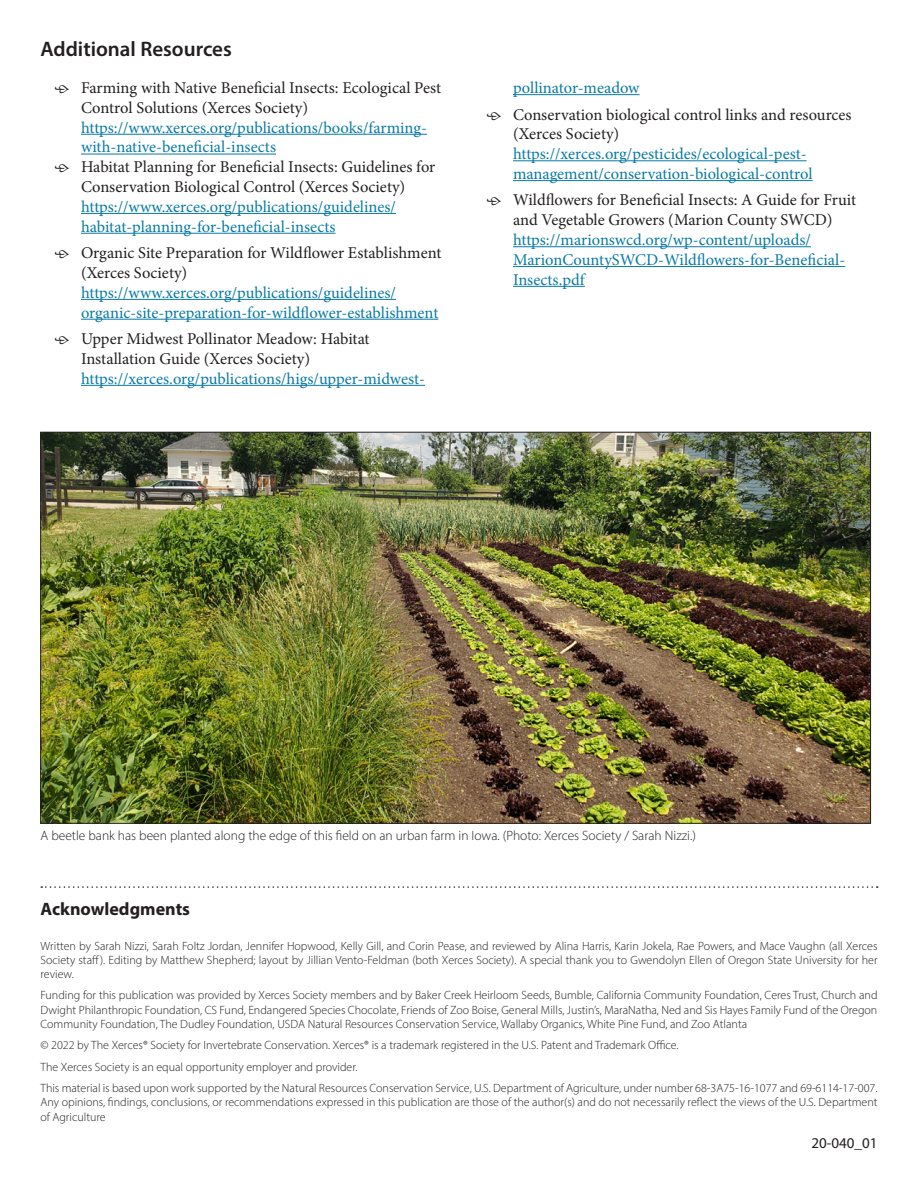
<style>
.page{position:relative;width:918px;height:1188px;background:#fff}
.page>*{position:absolute;margin:0;border:0;box-sizing:border-box;transform-origin:0 0}
.t1{font:600 21px "Myriad Pro";color:#231f20}
.t2{font:700 18px "Myriad Pro";color:#231f20}
.t3{font:16.5px/19.8px "Minion Pro";color:#097aa5}
.t4{font:16.5px/19.8px "Minion Pro";color:#231f20}
.t5{font:15px "Myriad Pro";color:#231f20}
.t6{font:300 13.5px "Myriad Pro";color:#231f20}
.t7{font:300 12px/14.4px "Myriad Pro";color:#231f20;text-align:justify}
</style>
<div class="page">
<svg style="left:41px;top:886px;width:837px;height:2px"></svg>
<hr style="left:81px;top:134px;width:346px;height:1px;background:#097aa5">
<hr style="left:81px;top:154px;width:195px;height:1px;background:#097aa5">
<hr style="left:81px;top:213px;width:315px;height:1px;background:#097aa5">
<hr style="left:81px;top:233px;width:255px;height:1px;background:#097aa5">
<hr style="left:81px;top:299px;width:315px;height:1px;background:#097aa5">
<hr style="left:81px;top:319px;width:357px;height:1px;background:#097aa5">
<hr style="left:81px;top:385px;width:344px;height:1px;background:#097aa5">
<hr style="left:513px;top:94px;width:127px;height:1px;background:#097aa5">
<hr style="left:513px;top:160px;width:294px;height:1px;background:#097aa5">
<hr style="left:513px;top:180px;width:300px;height:1px;background:#097aa5">
<hr style="left:513px;top:246px;width:298px;height:1px;background:#097aa5">
<hr style="left:513px;top:266px;width:332px;height:1px;background:#097aa5">
<hr style="left:513px;top:286px;width:72px;height:1px;background:#097aa5">
<img style="left:42px;top:434px;width:827px;height:388px">
<h1 class="t1" style="left:40px;top:36px;width:193px">Additional Resources</h1>
<h3 class="t4" style="left:81px;top:78px;width:362px;text-indent:-27px">ӧ Farming with Native Beneficial Insects: Ecological Pest<br>Control Solutions (Xerces Society)</h3>
<h3 class="t3" style="left:81px;top:118px;width:348px">https://www.xerces.org/publications/books/farming&shy;with-native-beneficial-insects</h3>
<h3 class="t4" style="left:54px;top:157px;width:383px;text-align:center">ӧ Habitat Planning for Beneficial Insects: Guidelines for<br>Conservation Biological Control (Xerces Society)</h3>
<h3 class="t3" style="left:81px;top:197px;width:317px">https://www.xerces.org/publications/guidelines/ habitat-planning-for-beneficial-insects</h3>
<h3 class="t4" style="left:81px;top:243px;width:362px;text-indent:-27px">ӧ Organic Site Preparation for Wildflower Establishment (Xerces Society)</h3>
<h3 class="t3" style="left:81px;top:283px;width:359px">https://www.xerces.org/publications/guidelines/ organic-site-preparation-for-wildflower-establishment</h3>
<h3 class="t4" style="left:81px;top:329px;width:290px;text-indent:-27px">ӧ Upper Midwest Pollinator Meadow: Habitat<br>Installation Guide (Xerces Society)</h3>
<h3 class="t3" style="left:81px;top:369px;width:346px">https://xerces.org/publications/higs/upper-midwest-</h3>
<h3 class="t3" style="left:513px;top:78px;width:128px">pollinator-meadow</h3>
<h3 class="t4" style="left:513px;top:104px;width:340px;text-indent:-27px">ӧ Conservation biological control links and resources (Xerces Society)</h3>
<h3 class="t3" style="left:513px;top:144px;width:301px">https://xerces.org/pesticides/ecological-pest&shy;management/conservation-biological-control</h3>
<h3 class="t4" style="left:486px;top:190px;width:372px;text-align:center">ӧ Wildflowers for Beneficial Insects: A Guide for Fruit and Vegetable Growers (Marion County SWCD)</h3>
<h3 class="t3" style="left:513px;top:230px;width:334px">https://marionswcd.org/wp-content/uploads/<br>MarionCountySWCD-Wildflowers-for-Beneficial-<br>Insects.pdf</h3>
<p class="t6" style="left:40px;top:828px;width:657px">A beetle bank has been planted along the edge of this field on an urban farm in Iowa. (Photo: Xerces Society / Sarah Nizzi.)</p>
<h2 class="t2" style="left:40px;top:897px;width:151px">Acknowledgments</h2>
<p class="t7" style="left:40px;top:938px;width:839px">Written by Sarah Nizzi, Sarah Foltz Jordan, Jennifer Hopwood, Kelly Gill, and Corin Pease, and reviewed by Alina Harris, Karin Jokela, Rae Powers, and Mace Vaughn (all Xerces Society staff). Editing by Matthew Shepherd; layout by Jillian Vento-Feldman (both Xerces Society). A special thank you to Gwendolyn Ellen of Oregon State University for her review.</p>
<p class="t7" style="left:40px;top:988px;width:839px">Funding for this publication was provided by Xerces Society members and by Baker Creek Heirloom Seeds, Bumble, California Community Foundation, Ceres Trust, Church and Dwight Philanthropic Foundation, CS Fund, Endangered Species Chocolate, Friends of Zoo Boise, General Mills, Justin’s, MaraNatha, Ned and Sis Hayes Family Fund of the Oregon Community Foundation, The Dudley Foundation, USDA Natural Resources Conservation Service, Wallaby Organics, White Pine Fund, and Zoo Atlanta</p>
<p class="t7" style="left:40px;top:1035px;width:839px;line-height:21.1px;text-align:left">© 2022 by The Xerces® Society for Invertebrate Conservation. Xerces® is a trademark registered in the U.S. Patent and Trademark Office.<br>The Xerces Society is an equal opportunity employer and provider.<br>This material is based upon work supported by the Natural Resources Conservation Service, U.S. Department of Agriculture, under number 68-3A75-16-1077 and 69-6114-17-007.</p>
<p class="t7" style="left:40px;top:1095px;width:839px">Any opinions, findings, conclusions, or recommendations expressed in this publication are those of the author(s) and do not necessarily reflect the views of the U.S. Department of Agriculture</p>
<p class="t5" style="left:812px;top:1133px;width:67px">20-040_01</p>
</div>
